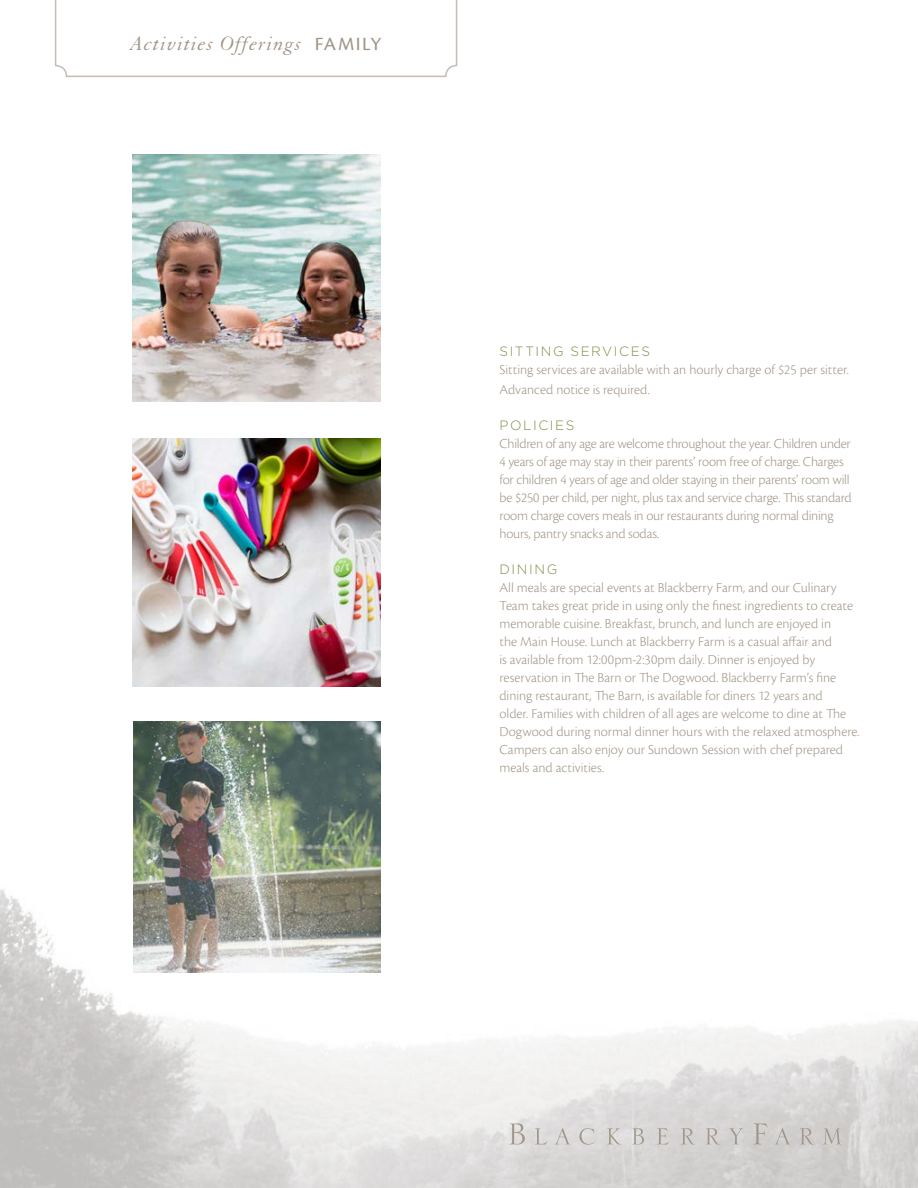
<style>
.page{position:relative;width:918px;height:1188px;background:#fff}
.page>*{position:absolute;margin:0;border:0;box-sizing:border-box;transform-origin:0 0}
.t1{font:italic 21.15px "Granjon LT Std";letter-spacing:.06em;color:#a19689}
.t2{font:300 14.25px/18px "Cronos Pro";letter-spacing:-.005em;color:#a19689}
.green_text{font:300 13.5px "Gotham";letter-spacing:.12em;color:#7f8c48}
.s1{font-family:"Cronos Pro Capt";font-style:normal;font-size:19.5px}
</style>
<div class="page">
<svg style="left:55px;top:0;width:402px;height:77px"></svg>
<img style="left:0;top:889px;width:918px;height:299px">
<svg style="left:509px;top:1123px;width:16px;height:21px"></svg>
<svg style="left:535px;top:1128px;width:12px;height:17px"></svg>
<svg style="left:555px;top:1128px;width:15px;height:16px"></svg>
<svg style="left:579px;top:1128px;width:16px;height:17px"></svg>
<svg style="left:607px;top:1128px;width:14px;height:17px"></svg>
<svg style="left:632px;top:1128px;width:12px;height:16px"></svg>
<svg style="left:657px;top:1128px;width:12px;height:17px"></svg>
<svg style="left:681px;top:1128px;width:14px;height:17px"></svg>
<svg style="left:706px;top:1128px;width:14px;height:17px"></svg>
<svg style="left:729px;top:1128px;width:14px;height:16px"></svg>
<svg style="left:754px;top:1123px;width:13px;height:21px"></svg>
<svg style="left:775px;top:1128px;width:15px;height:16px"></svg>
<svg style="left:800px;top:1128px;width:14px;height:17px"></svg>
<svg style="left:823px;top:1128px;width:18px;height:16px"></svg>
<img style="left:133px;top:722px;width:248px;height:251px">
<img style="left:133px;top:438px;width:248px;height:249px">
<img style="left:133px;top:154px;width:248px;height:248px">
<p class="t1" style="left:131px;top:32px;width:252px">Activities Offerings <span class="s1">FAMILY</span></p>
<p class="green_text" style="left:500px;top:343px;width:152px">SITTING SERVICES</p>
<p class="t2" style="left:500px;top:360px;width:351px;line-height:19.5px">Sitting services are available with an hourly charge of $25 per sitter.<br>Advanced notice is required.</p>
<p class="green_text" style="left:500px;top:416px;width:76px">POLICIES</p>
<p class="t2" style="left:500px;top:434px;width:354px">Children of any age are welcome throughout the year. Children under 4 years of age may stay in their parents’ room free of charge. Charges for children 4 years of age and older staying in their parents’ room will be $250 per child, per night, plus tax and service charge. This standard room charge covers meals in our restaurants during normal dining hours, pantry snacks and sodas.</p>
<p class="green_text" style="left:500px;top:560px;width:59px">DINING</p>
<p class="t2" style="left:500px;top:578px;width:362px">All meals are special events at Blackberry Farm, and our Culinary Team takes great pride in using only the finest ingredients to create memorable cuisine. Breakfast, brunch, and lunch are enjoyed in<br>the Main House. Lunch at Blackberry Farm is a casual affair and<br>is available from 12:00pm-2:30pm daily. Dinner is enjoyed by reservation in The Barn or The Dogwood. Blackberry Farm’s fine dining restaurant, The Barn, is available for diners 12 years and<br>older. Families with children of all ages are welcome to dine at The Dogwood during normal dinner hours with the relaxed atmosphere.<br>Campers can also enjoy our Sundown Session with chef prepared meals and activities.</p>
</div>
